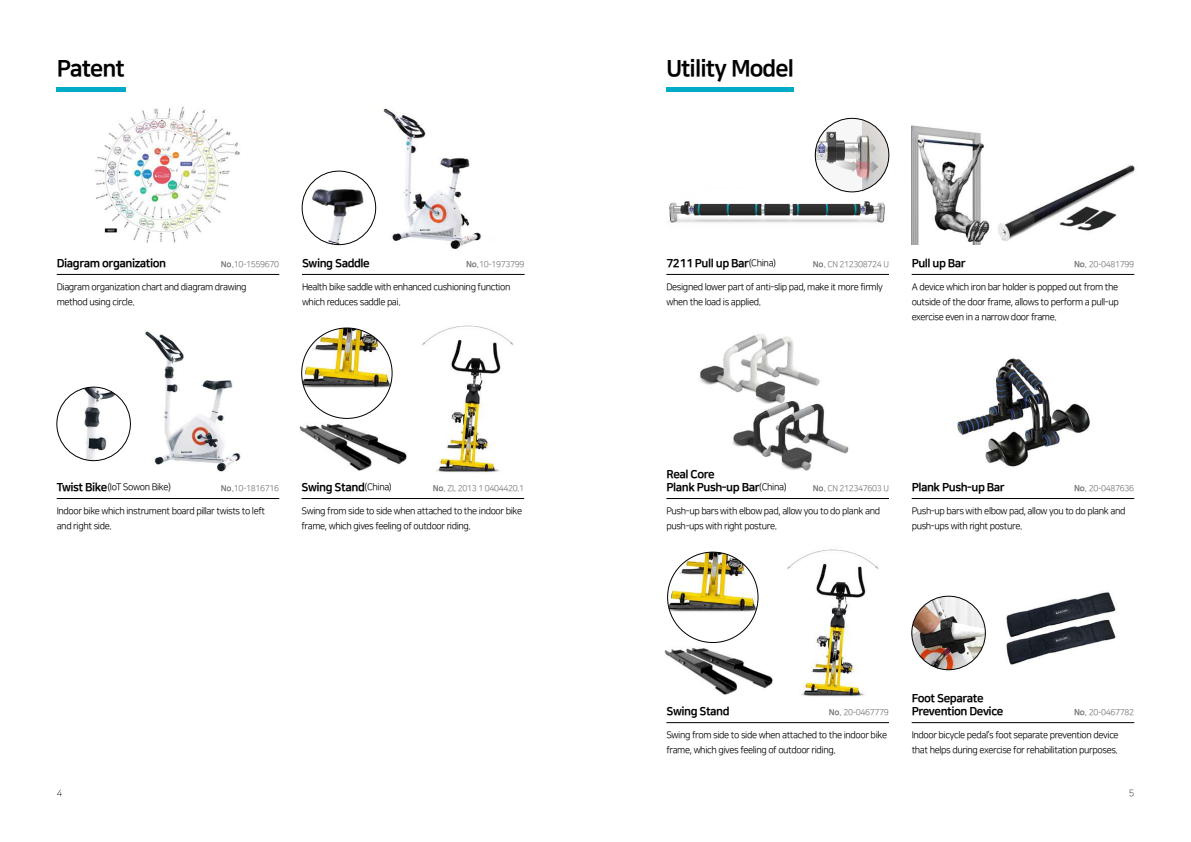
<style>
.page{position:relative;width:1191px;height:842px;background:#fff}
.page>*{position:absolute;margin:0;border:0;box-sizing:border-box;transform-origin:0 0}
.t1{font:23px "Nanum Square EB";letter-spacing:-.04em;color:#000}
.t2{font:11.5px/13px "Nanum Square EB";letter-spacing:-.04em;color:#000}
.t3{font:9.5px/15px "Nanum Square R";letter-spacing:-.04em;color:#000}
.t4{font:9px "Nanum Square L";color:#000}
.t5{font:8.5px "Nanum Square R";letter-spacing:-.04em;color:#77787b}
.s1{font-family:"Nanum Square EB"}
.s2{font-family:"Nanum Square R";font-size:9.5px}
.s3{font-family:"Nanum Square EB";font-size:11.5px}
</style>
<div class="page">
<img style="left:787px;top:549px;width:92px;height:149px">
<img style="left:422px;top:325px;width:92px;height:149px">
<img style="left:299px;top:415px;width:108px;height:56px">
<img style="left:664px;top:639px;width:109px;height:56px">
<img style="left:998px;top:165px;width:137px;height:76px">
<hr style="left:57px;top:88px;width:69px;height:4px;background:#00abc8">
<hr style="left:666px;top:88px;width:128px;height:4px;background:#00abc8">
<img style="left:911px;top:125px;width:79px;height:120px">
<img style="left:95px;top:107px;width:145px;height:136px">
<img style="left:144px;top:331px;width:97px;height:141px">
<hr style="left:911px;top:274px;width:223px;height:1px;background:#000">
<hr style="left:57px;top:274px;width:222px;height:1px;background:#000">
<hr style="left:57px;top:498px;width:222px;height:1px;background:#000">
<hr style="left:301px;top:498px;width:223px;height:1px;background:#000">
<img style="left:57px;top:387px;width:73px;height:74px;border-radius:37px">
<div style="left:57px;top:387px;width:73px;height:74px;border:1px solid #000;border-radius:50%"></div>
<img style="left:370px;top:108px;width:111px;height:141px">
<hr style="left:302px;top:274px;width:222px;height:1px;background:#000">
<img style="left:302px;top:171px;width:74px;height:74px;border-radius:37px">
<div style="left:302px;top:171px;width:74px;height:74px;border:1px solid #000;border-radius:50%"></div>
<hr style="left:666px;top:722px;width:223px;height:1px;background:#000">
<img style="left:1006px;top:592px;width:110px;height:73px">
<hr style="left:911px;top:722px;width:223px;height:1px;background:#000">
<img style="left:911px;top:596px;width:74px;height:74px;border-radius:37px">
<div style="left:911px;top:596px;width:74px;height:74px;border:1px solid #000;border-radius:50%"></div>
<img style="left:668px;top:186px;width:217px;height:37px">
<hr style="left:666px;top:274px;width:223px;height:1px;background:#000">
<img style="left:815px;top:118px;width:74px;height:74px;border-radius:37px">
<div style="left:815px;top:118px;width:74px;height:74px;border:1px solid #000;border-radius:50%"></div>
<img style="left:957px;top:358px;width:133px;height:109px">
<hr style="left:911px;top:498px;width:223px;height:1px;background:#000">
<img style="left:700px;top:334px;width:149px;height:136px">
<hr style="left:666px;top:498px;width:223px;height:1px;background:#000">
<img style="left:302px;top:328px;width:90px;height:86px">
<img style="left:667px;top:552px;width:91px;height:86px">
<h1 class="t1" style="left:57px;top:56px;width:70px">Patent</h1>
<h1 class="t1" style="left:666px;top:56px;width:129px">Utility Model</h1>
<p class="t2" style="left:57px;top:256px;width:111px">Diagram organization</p>
<p class="t2" style="left:911px;top:256px;width:56px">Pull up Bar</p>
<p class="t2" style="left:302px;top:256px;width:69px">Swing Saddle</p>
<p class="t5" style="left:466px;top:260px;width:60px"><span class="s1">No.</span>10-1973799</p>
<p class="t3" style="left:302px;top:280px;width:210px">Health bike saddle with enhanced cushioning function which reduces saddle pai.</p>
<p class="t2" style="left:666px;top:256px;width:111px">7211 Pull up Bar<span class="s2">(China)</span></p>
<p class="t5" style="left:813px;top:260px;width:78px"><span class="s1">No.</span> CN 212308724 U</p>
<p class="t3" style="left:666px;top:280px;width:218px">Designed lower part of anti-slip pad, make it more firmly when the load is applied.</p>
<p class="t5" style="left:221px;top:260px;width:60px"><span class="s1">No.</span>10-1559670</p>
<p class="t5" style="left:1074px;top:260px;width:62px"><span class="s1">No.</span> 20-0481799</p>
<p class="t3" style="left:911px;top:280px;width:209px;text-align:justify">A device which iron bar holder is popped out from the outside of the door frame, allows to perform a pull-up exercise even in a narrow door frame.</p>
<p class="t3" style="left:57px;top:280px;width:191px">Diagram organization chart and diagram drawing method using circle.</p>
<p class="t3" style="left:57px;top:480px;width:116px"><span class="s3">Twist Bike</span>(IoT Sowon Bike)</p>
<p class="t5" style="left:221px;top:484px;width:60px"><span class="s1">No.</span>10-1816716</p>
<p class="t3" style="left:57px;top:504px;width:210px">Indoor bike which instrument board pillar twists to left and right side.</p>
<p class="t2" style="left:301px;top:481px;width:92px">Swing Stand<span class="s2">(China)</span></p>
<p class="t5" style="left:433px;top:484px;width:93px"><span class="s1">No.</span> ZL 2013 1 0404420.1</p>
<p class="t3" style="left:301px;top:504px;width:222px">Swing from side to side when attached to the indoor bike frame, which gives feeling of outdoor riding.</p>
<p class="t2" style="left:666px;top:468px;width:122px">Real Core<br>Plank Push-up Bar<span class="s2">(China)</span></p>
<p class="t5" style="left:813px;top:484px;width:78px"><span class="s1">No.</span> CN 212347603 U</p>
<p class="t3" style="left:666px;top:504px;width:215px">Push-up bars with elbow pad, allow you to do plank and push-ups with right posture.</p>
<p class="t2" style="left:911px;top:481px;width:95px">Plank Push-up Bar</p>
<p class="t5" style="left:1074px;top:484px;width:62px"><span class="s1">No.</span> 20-0487636</p>
<p class="t3" style="left:911px;top:504px;width:215px">Push-up bars with elbow pad, allow you to do plank and push-ups with right posture.</p>
<p class="t2" style="left:666px;top:705px;width:65px">Swing Stand</p>
<p class="t5" style="left:829px;top:708px;width:62px"><span class="s1">No.</span> 20-0467779</p>
<p class="t3" style="left:666px;top:728px;width:222px">Swing from side to side when attached to the indoor bike frame, which gives feeling of outdoor riding.</p>
<p class="t2" style="left:911px;top:692px;width:93px">Foot Separate<br>Prevention Device</p>
<p class="t5" style="left:1074px;top:708px;width:62px"><span class="s1">No.</span> 20-0467782</p>
<p class="t3" style="left:911px;top:728px;width:208px">Indoor bicycle pedal’s foot separate prevention device that helps during exercise for rehabilitation purposes.</p>
<p class="t4" style="left:57px;top:788px;width:7px">4</p>
<p class="t4" style="left:1129px;top:788px;width:7px">5</p>
</div>
